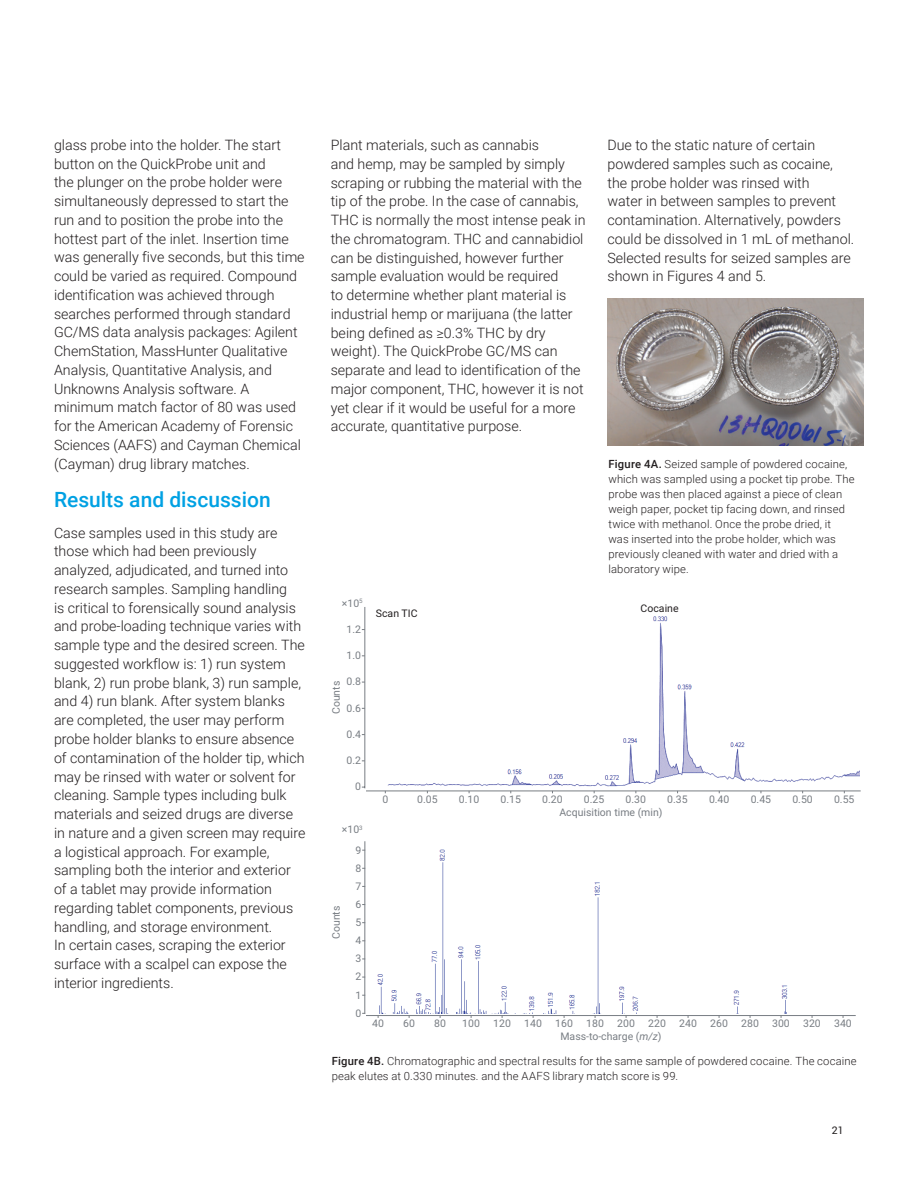
<style>
.page{position:relative;width:918px;height:1188px;background:#fff}
.page>*{position:absolute;margin:0;border:0;box-sizing:border-box;transform-origin:0 0}
.t1{font:500 21px "Roboto";color:#00a1e3}
.t2{font:300 14.25px/18.8px "Roboto";color:#231f20}
.t3{font:300 11.25px/15px "Roboto";letter-spacing:.015em;color:#231f20}
.t4{font:10.5px "Roboto";color:#787d83}
.t5{font:10.5px "Roboto";color:#231f20}
.s1{font-weight:500}
.s2{font-style:italic}
</style>
<div class="page">
<img style="left:608px;top:298px;width:256px;height:148px">
<img style="left:387px;top:616px;width:473px;height:171px">
<img style="left:377px;top:849px;width:411px;height:165px">
<hr style="left:364px;top:607px;width:1px;height:181px;background:#787d83">
<hr style="left:367px;top:791px;width:493px;height:1px;background:#787d83">
<hr style="left:364px;top:842px;width:1px;height:171px;background:#787d83">
<hr style="left:367px;top:1015px;width:488px;height:1px;background:#787d83">
<p class="t2" style="left:54px;top:135px;width:252px">glass probe into the holder. The start button on the QuickProbe unit and<br>the plunger on the probe holder were simultaneously depressed to start the run and to position the probe into the hottest part of the inlet. Insertion time was generally five seconds, but this time could be varied as required. Compound identification was achieved through searches performed through standard GC/MS data analysis packages: Agilent ChemStation, MassHunter Qualitative Analysis, Quantitative Analysis, and Unknowns Analysis software. A minimum match factor of 80 was used for the American Academy of Forensic Sciences (AAFS) and Cayman Chemical (Cayman) drug library matches.</p>
<p class="t1" style="left:54px;top:485px;width:218px">Results and discussion</p>
<p class="t2" style="left:54px;top:523px;width:253px">Case samples used in this study are those which had been previously analyzed, adjudicated, and turned into research samples. Sampling handling<br>is critical to forensically sound analysis and probe-loading technique varies with sample type and the desired screen. The suggested workflow is: 1) run system blank, 2) run probe blank, 3) run sample, and 4) run blank. After system blanks are completed, the user may perform probe holder blanks to ensure absence of contamination of the holder tip, which may be rinsed with water or solvent for cleaning. Sample types including bulk materials and seized drugs are diverse in nature and a given screen may require a logistical approach. For example, sampling both the interior and exterior of a tablet may provide information regarding tablet components, previous handling, and storage environment.<br>In certain cases, scraping the exterior surface with a scalpel can expose the interior ingredients.</p>
<p class="t2" style="left:331px;top:135px;width:256px">Plant materials, such as cannabis<br>and hemp, may be sampled by simply scraping or rubbing the material with the tip of the probe. In the case of cannabis, THC is normally the most intense peak in the chromatogram. THC and cannabidiol can be distinguished, however further sample evaluation would be required<br>to determine whether plant material is industrial hemp or marijuana (the latter being defined as ≥0.3% THC by dry weight). The QuickProbe GC/MS can separate and lead to identification of the major component, THC, however it is not yet clear if it would be useful for a more accurate, quantitative purpose.</p>
<p class="t2" style="left:607px;top:135px;width:248px">Due to the static nature of certain powdered samples such as cocaine, the probe holder was rinsed with<br>water in between samples to prevent contamination. Alternatively, powders could be dissolved in 1 mL of methanol.<br>Selected results for seized samples are shown in Figures 4 and 5.</p>
<p class="t3" style="left:608px;top:456px;width:248px"><span class="s1">Figure 4A.</span> Seized sample of powdered cocaine, which was sampled using a pocket tip probe. The probe was then placed against a piece of clean weigh paper, pocket tip facing down, and rinsed twice with methanol. Once the probe dried, it<br>was inserted into the probe holder, which was previously cleaned with water and dried with a laboratory wipe.</p>
<p class="t4" style="left:342px;top:599px;width:22px">×10<sup>5</sup></p>
<p class="t4" style="left:347px;top:625px;width:16px">1.2</p>
<p class="t4" style="left:347px;top:651px;width:16px">1.0</p>
<p class="t4" style="left:347px;top:678px;width:16px">0.8</p>
<p class="t4" style="left:332px;top:714px;width:35px;rotate:-90deg">Counts</p>
<p class="t4" style="left:347px;top:704px;width:16px">0.6</p>
<p class="t4" style="left:347px;top:730px;width:16px">0.4</p>
<p class="t4" style="left:347px;top:756px;width:16px">0.2</p>
<p class="t4" style="left:355px;top:783px;width:7px">0</p>
<p class="t4" style="left:342px;top:826px;width:22px">×10<sup>3</sup></p>
<p class="t4" style="left:356px;top:846px;width:7px">9</p>
<p class="t4" style="left:356px;top:864px;width:7px">8</p>
<p class="t4" style="left:332px;top:939px;width:35px;rotate:-90deg">Counts</p>
<p class="t4" style="left:356px;top:882px;width:7px">7</p>
<p class="t4" style="left:356px;top:900px;width:7px">6</p>
<p class="t4" style="left:356px;top:918px;width:7px">5</p>
<p class="t4" style="left:356px;top:936px;width:7px">4</p>
<p class="t4" style="left:356px;top:954px;width:7px">3</p>
<p class="t4" style="left:356px;top:973px;width:7px">2</p>
<p class="t4" style="left:356px;top:991px;width:7px">1</p>
<p class="t4" style="left:356px;top:1009px;width:7px">0</p>
<p class="t5" style="left:376px;top:609px;width:43px">Scan TIC</p>
<p class="t5" style="left:641px;top:604px;width:39px">Cocaine</p>
<p class="t4" style="left:382px;top:795px;width:7px">0</p>
<p class="t4" style="left:417px;top:795px;width:22px">0.05</p>
<p class="t4" style="left:459px;top:795px;width:22px">0.10</p>
<p class="t4" style="left:501px;top:795px;width:22px">0.15</p>
<p class="t4" style="left:542px;top:795px;width:22px">0.20</p>
<p class="t4" style="left:584px;top:795px;width:22px">0.25</p>
<p class="t4" style="left:626px;top:795px;width:22px">0.30</p>
<p class="t4" style="left:667px;top:795px;width:22px">0.35</p>
<p class="t4" style="left:709px;top:795px;width:22px">0.40</p>
<p class="t4" style="left:751px;top:795px;width:22px">0.45</p>
<p class="t4" style="left:792px;top:795px;width:22px">0.50</p>
<p class="t4" style="left:834px;top:795px;width:22px">0.55</p>
<p class="t4" style="left:559px;top:808px;width:105px">Acquisition time (min)</p>
<p class="t4" style="left:372px;top:1020px;width:13px">40</p>
<p class="t4" style="left:403px;top:1020px;width:13px">60</p>
<p class="t4" style="left:434px;top:1020px;width:13px">80</p>
<p class="t4" style="left:462px;top:1020px;width:19px">100</p>
<p class="t4" style="left:493px;top:1020px;width:19px">120</p>
<p class="t4" style="left:524px;top:1020px;width:19px">140</p>
<p class="t4" style="left:555px;top:1020px;width:19px">160</p>
<p class="t4" style="left:586px;top:1020px;width:19px">180</p>
<p class="t4" style="left:617px;top:1020px;width:19px">200</p>
<p class="t4" style="left:648px;top:1020px;width:19px">220</p>
<p class="t4" style="left:679px;top:1020px;width:19px">240</p>
<p class="t4" style="left:710px;top:1020px;width:19px">260</p>
<p class="t4" style="left:741px;top:1020px;width:19px">280</p>
<p class="t4" style="left:772px;top:1020px;width:19px">300</p>
<p class="t4" style="left:803px;top:1020px;width:19px">320</p>
<p class="t4" style="left:834px;top:1020px;width:19px">340</p>
<p class="t4" style="left:560px;top:1032px;width:102px">Mass-to-charge (<span class="s2">m/z</span>)</p>
<p class="t3" style="left:332px;top:1053px;width:527px"><span class="s1">Figure 4B.</span> Chromatographic and spectral results for the same sample of powdered cocaine. The cocaine peak elutes at 0.330 minutes. and the AAFS library match score is 99.</p>
<p class="t5" style="left:832px;top:1123px;width:13px">2 13</p>
</div>
